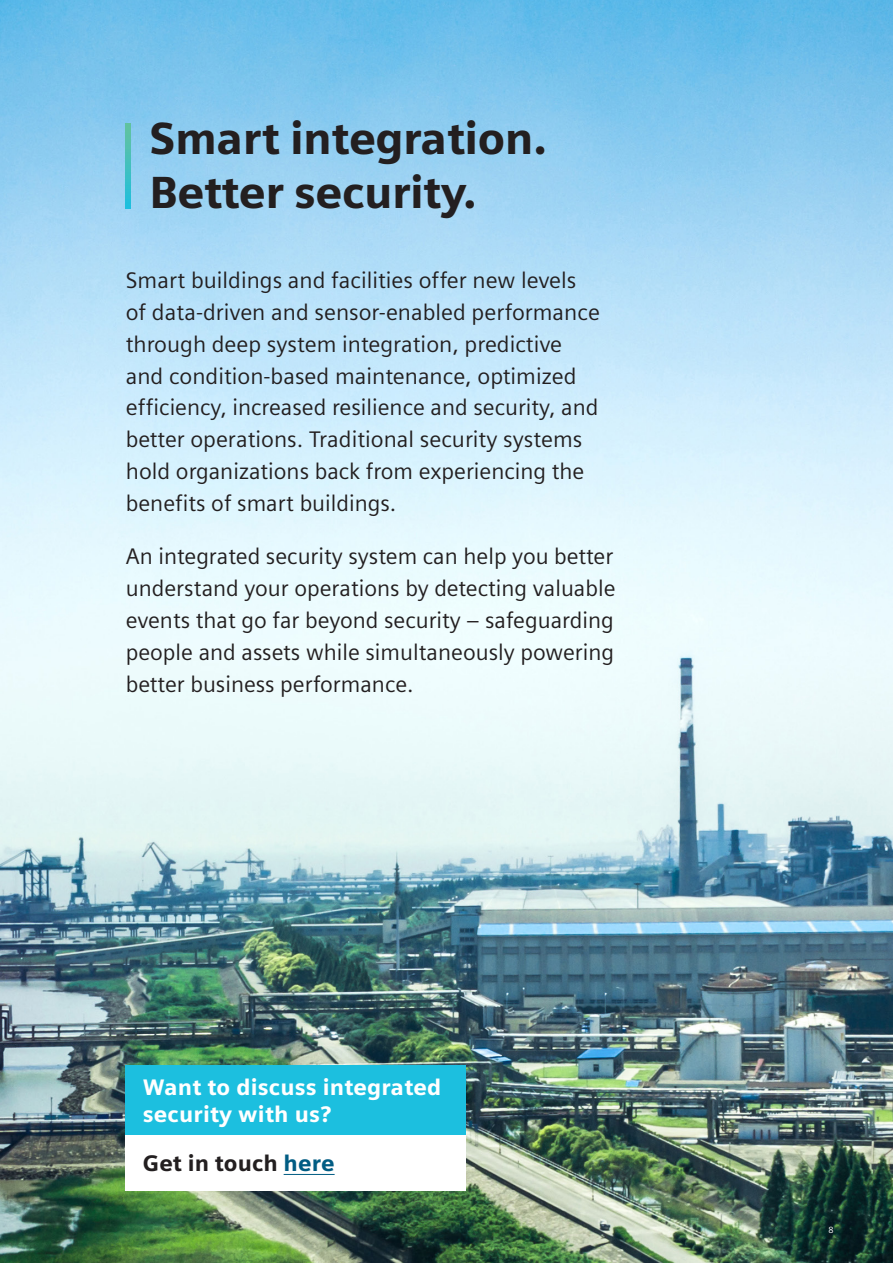
<style>
.page{position:relative;width:893px;height:1263px;background:#fff}
.page>*{position:absolute;margin:0;border:0;box-sizing:border-box;transform-origin:0 0}
.t1{font:900 45px/54px "Siemens Sans";letter-spacing:-.01em;color:#231f20}
.t2{font:22.5px/32px "Siemens Sans";color:#231f20}
.t3{font:900 22.5px/27px "Siemens Sans";letter-spacing:.01em;color:#fff}
.t4{font:900 22.5px "Siemens Sans";letter-spacing:.005em;color:#231f20}
.t5{font:9px "Siemens Sans";color:#fff}
.s1{color:#015c83}
</style>
<div class="page">
<img style="left:0;top:0;width:893px;height:1263px">
<svg style="left:126px;top:123px;width:4px;height:85px"></svg>
<div style="left:126px;top:1065px;width:340px;height:70px;background:#1cbfdf"></div>
<div style="left:126px;top:1135px;width:340px;height:56px;background:#fff"></div>
<hr style="left:284px;top:1174px;width:51px;height:1px;background:#015c83">
<h1 class="t1" style="left:150px;top:112px;width:399px">Smart integration.<br>Better security.</h1>
<p class="t2" style="left:126px;top:264px;width:476px">Smart buildings and facilities offer new levels of data-driven and sensor-enabled performance through deep system integration, predictive and condition-based maintenance, optimized efficiency, increased resilience and security, and better operations. Traditional security systems hold organizations back from experiencing the benefits of smart buildings.</p>
<p class="t2" style="left:126px;top:541px;width:491px;text-align:justify">An integrated security system can help you better understand your operations by detecting valuable events that go far beyond security – safeguarding people and assets while simultaneously powering better business performance.</p>
<p class="t3" style="left:143px;top:1073px;width:300px">Want to discuss integrated security with us?</p>
<p class="t4" style="left:143px;top:1150px;width:193px">Get in touch <span class="s1">here</span></p>
<p class="t5" style="left:828px;top:1225px;width:7px">8</p>
</div>
